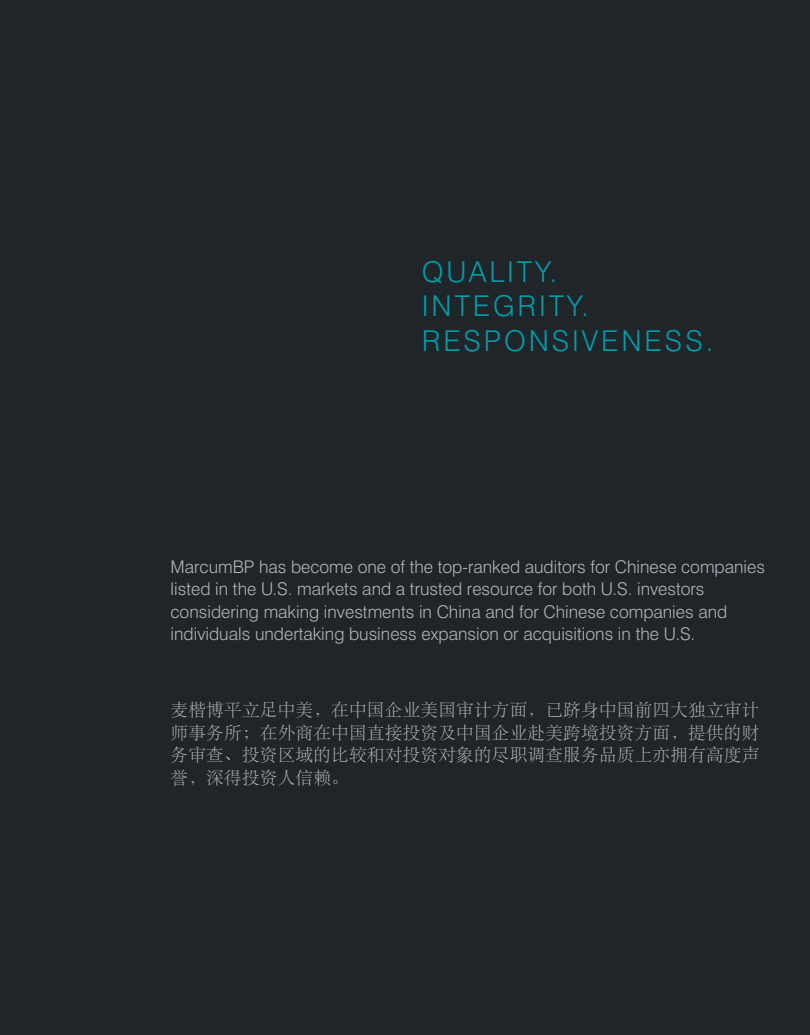
<style>
.page{position:relative;width:810px;height:1035px;background:#202529}
.page>*{position:absolute;margin:0;border:0;box-sizing:border-box;transform-origin:0 0}
.t1{font:300 28.75px/34.5px "Swiss 721 BT";letter-spacing:.1em;color:#009ba7}
.t2{font:300 17.5px/22.5px "Swiss 721 BT";color:#b0b7bc}
.t3{font:17.5px/22.5px "ST Songti SC Light";letter-spacing:.02em;color:#b0b7bc;text-align:justify}
</style>
<div class="page">
<h1 class="t1" style="left:422px;top:254px;width:293px">QUALITY.<br>INTEGRITY.<br>RESPONSIVENESS.</h1>
<p class="t2" style="left:171px;top:555px;width:596px">MarcumBP has become one of the top-ranked auditors for Chinese companies listed in the U.S. markets and a trusted resource for both U.S. investors considering making investments in China and for Chinese companies and individuals undertaking business expansion or acquisitions in the U.S.</p>
<p class="t3" style="left:171px;top:698px;width:590px">麦楷博平立足中美，在中国企业美国审计方面，已跻身中国前四大独立审计师事务所；在外商在中国直接投资及中国企业赴美跨境投资方面，提供的财务审查、投资区域的比较和对投资对象的尽职调查服务品质上亦拥有高度声誉，深得投资人信赖。</p>
</div>
